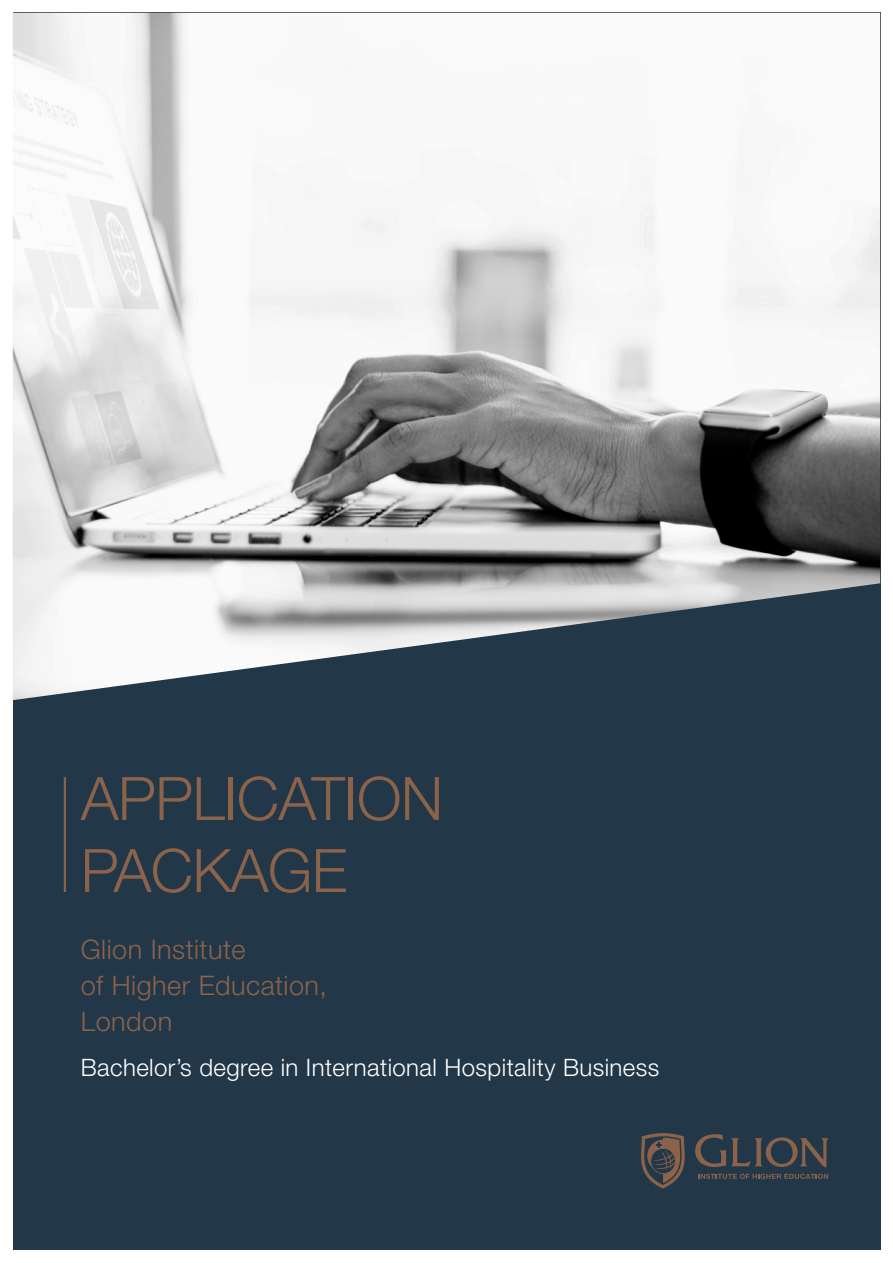
<style>
.page{position:relative;width:893px;height:1263px;background:#fff}
.page>*{position:absolute;margin:0;border:0;box-sizing:border-box;transform-origin:0 0}
.t1{font:300 60px/72px "Helvetica Neue LT Pro";letter-spacing:-.01em;color:#8b634b}
.t2{font:300 27px/36px "Helvetica Neue LT Pro";letter-spacing:.02em;color:#8b634b}
.t3{font:300 24px "Helvetica Neue LT Pro";letter-spacing:.02em;color:#fff}
</style>
<div class="page">
<div style="left:13px;top:13px;width:867px;height:1237px;background:#223748"></div>
<svg style="left:698px;top:1174px;width:130px;height:5px"></svg>
<svg style="left:695px;top:1134px;width:134px;height:34px"></svg>
<svg style="left:641px;top:1133px;width:44px;height:55px"></svg>
<img style="left:13px;top:13px;width:867px;height:687px">
<hr style="left:64px;top:777px;width:2px;height:115px;background:#8b634b">
<h1 class="t1" style="left:81px;top:761px;width:364px">APPLICATION<br>PACKAGE</h1>
<p class="t2" style="left:81px;top:931px;width:248px">Glion Institute<br>of Higher Education,<br>London</p>
<p class="t3" style="left:81px;top:1053px;width:580px">Bachelor’s degree in International Hospitality Business</p>
</div>
